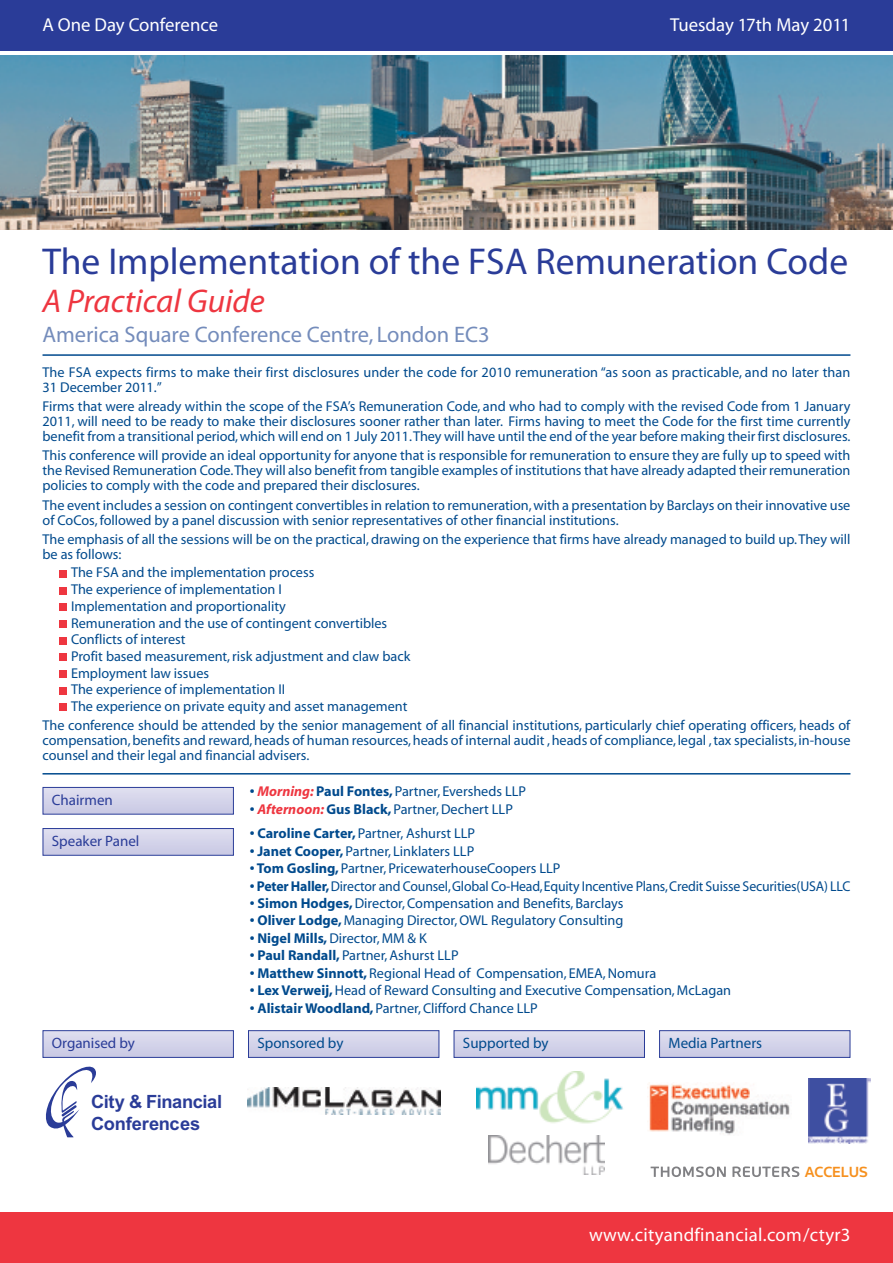
<style>
.page{position:relative;width:893px;height:1263px;background:#fff}
.page>*{position:absolute;margin:0;border:0;box-sizing:border-box;transform-origin:0 0}
.t1{font:37.5px "Myriad";color:#2a3c98}
.t2{font:italic 33px "Myriad";color:#ee3640}
.t3{font:22.5px "Myriad";color:#748cbb}
.t4{font:18.75px "Myriad";color:#fff}
.t5{font:700 18.3px/21.9px "Arial";letter-spacing:-.015em;color:#2a3c98}
.t6{font:500 15.3px "Knowledge";letter-spacing:-.005em;color:#f6901e}
.t7{font:15px "Myriad";color:#004a8d}
.t8{font:15px "Myriad";color:#2a3c98}
.t9{font:14.25px/15px "Myriad";color:#004a8d}
.s1{font-weight:700}
.s2{font-weight:700;font-style:italic;color:#ee3640}
</style>
<div class="page">
<hr style="left:0;top:391px;width:1px;height:31px;background:#dde2ef">
<hr style="left:0;top:425px;width:1px;height:31px;background:#dde2ef">
<hr style="left:0;top:458px;width:1px;height:31px;background:#dde2ef">
<hr style="left:0;top:491px;width:1px;height:31px;background:#dde2ef">
<hr style="left:0;top:525px;width:1px;height:31px;background:#dde2ef">
<hr style="left:0;top:351px;width:1px;height:38px;background:#b0bbd8">
<div style="left:0;top:0;width:893px;height:51px;background:#2a3c98"></div>
<img style="left:0;top:55px;width:893px;height:175px">
<div style="left:0;top:1212px;width:893px;height:51px;background:#ee3640"></div>
<svg style="left:46px;top:1066px;width:50px;height:71px"></svg>
<div style="left:43px;top:788px;width:190px;height:26px;background:#d3d3ea"></div>
<div style="left:43px;top:787px;width:191px;height:28px;border:1px solid #2a3c98"></div>
<div style="left:43px;top:829px;width:190px;height:26px;background:#d3d3ea"></div>
<div style="left:43px;top:828px;width:191px;height:28px;border:1px solid #2a3c98"></div>
<div style="left:43px;top:1031px;width:190px;height:26px;background:#d3d3ea"></div>
<div style="left:43px;top:1030px;width:191px;height:28px;border:1px solid #2a3c98"></div>
<div style="left:249px;top:1031px;width:189px;height:26px;background:#d3d3ea"></div>
<div style="left:248px;top:1030px;width:191px;height:28px;border:1px solid #2a3c98"></div>
<div style="left:454px;top:1031px;width:190px;height:26px;background:#d3d3ea"></div>
<div style="left:454px;top:1030px;width:191px;height:28px;border:1px solid #2a3c98"></div>
<div style="left:660px;top:1031px;width:189px;height:26px;background:#d3d3ea"></div>
<div style="left:659px;top:1030px;width:191px;height:28px;border:1px solid #2a3c98"></div>
<hr style="left:43px;top:354px;width:807px;height:2px;background:#004a8d">
<hr style="left:43px;top:773px;width:807px;height:1px;background:#004a8d">
<div style="left:60px;top:704px;width:7px;height:7px;background:#ee3640"></div>
<div style="left:60px;top:687px;width:7px;height:7px;background:#ee3640"></div>
<div style="left:60px;top:670px;width:7px;height:8px;background:#ee3640"></div>
<div style="left:60px;top:654px;width:7px;height:7px;background:#ee3640"></div>
<div style="left:60px;top:637px;width:7px;height:7px;background:#ee3640"></div>
<div style="left:60px;top:620px;width:7px;height:7px;background:#ee3640"></div>
<div style="left:60px;top:604px;width:7px;height:7px;background:#ee3640"></div>
<div style="left:60px;top:587px;width:7px;height:7px;background:#ee3640"></div>
<div style="left:60px;top:570px;width:7px;height:7px;background:#ee3640"></div>
<img style="left:248px;top:1087px;width:193px;height:27px">
<img style="left:477px;top:1071px;width:146px;height:53px">
<svg style="left:651px;top:1166px;width:148px;height:11px"></svg>
<img style="left:488px;top:1135px;width:117px;height:39px">
<img style="left:808px;top:1078px;width:63px;height:66px">
<img style="left:649px;top:1084px;width:141px;height:51px">
<h3 class="t4" style="left:43px;top:18px;width:177px">A One Day Conference</h3>
<h3 class="t4" style="left:670px;top:18px;width:182px">Tuesday 17th May 2011</h3>
<h1 class="t1" style="left:43px;top:247px;width:807px">The Implementation of the FSA Remuneration Code</h1>
<h2 class="t2" style="left:43px;top:288px;width:224px">A Practical Guide</h2>
<h3 class="t3" style="left:43px;top:326px;width:449px">America Square Conference Centre, London EC3</h3>
<p class="t9" style="left:43px;top:366px;width:809px">The FSA expects firms to make their first disclosures under the code for 2010 remuneration “as soon as practicable, and no later than<br>31 December 2011.”</p>
<p class="t9" style="left:43px;top:400px;width:809px;text-align:justify">Firms that were already within the scope of the FSA’s Remuneration Code, and who had to comply with the revised Code from 1 January 2011, will need to be ready to make their disclosures sooner rather than later. Firms having to meet the Code for the first time currently benefit from a transitional period,which will end on 1 July 2011.They will have until the end of the year before making their first disclosures.</p>
<p class="t9" style="left:43px;top:449px;width:809px;text-align:justify">This conference will provide an ideal opportunity for anyone that is responsible for remuneration to ensure they are fully up to speed with the Revised Remuneration Code.They will also benefit from tangible examples of institutions that have already adapted their remuneration policies to comply with the code and prepared their disclosures.</p>
<p class="t9" style="left:43px;top:499px;width:809px">The event includes a session on contingent convertibles in relation to remuneration,with a presentation by Barclays on their innovative use of CoCos,followed by a panel discussion with senior representatives of other financial institutions.</p>
<p class="t9" style="left:43px;top:533px;width:809px">The emphasis of all the sessions will be on the practical,drawing on the experience that firms have already managed to build up.They will be as follows:</p>
<p class="t9" style="left:71px;top:565px;width:341px;line-height:16.6px">The FSA and the implementation process<br>The experience of implementation I<br>Implementation and proportionality<br>Remuneration and the use of contingent convertibles Conflicts of interest<br>Profit based measurement,risk adjustment and claw back Employment law issues<br>The experience of implementation II<br>The experience on private equity and asset management</p>
<p class="t9" style="left:43px;top:719px;width:809px;text-align:justify">The conference should be attended by the senior management of all financial institutions, particularly chief operating officers, heads of compensation,benefits and reward,heads of human resources,heads of internal audit ,heads of compliance,legal ,tax specialists,in-house counsel and their legal and financial advisers.</p>
<p class="t8" style="left:52px;top:794px;width:62px">Chairmen</p>
<p class="t8" style="left:52px;top:835px;width:89px">Speaker Panel</p>
<p class="t9" style="left:250px;top:785px;width:278px"><span class="s1">•</span> <span class="s2">Morning:</span> <span class="s1">Paul Fontes,</span> Partner, Eversheds LLP</p>
<p class="t9" style="left:250px;top:802px;width:265px"><span class="s1">•</span> <span class="s2">Afternoon:</span> <span class="s1">Gus Black,</span> Partner,Dechert LLP</p>
<p class="t9" style="left:250px;top:827px;width:227px"><span class="s1">• Caroline Carter,</span> Partner, Ashurst LLP</p>
<p class="t9" style="left:250px;top:845px;width:226px"><span class="s1">• Janet Cooper,</span> Partner, Linklaters LLP</p>
<p class="t9" style="left:250px;top:862px;width:312px"><span class="s1">• Tom Gosling,</span> Partner, PricewaterhouseCoopers LLP</p>
<p class="t9" style="left:250px;top:879px;width:602px"><span class="s1">• Peter Haller,</span>Director and Counsel,Global Co-Head,Equity Incentive Plans,Credit Suisse Securities(USA) LLC</p>
<p class="t9" style="left:250px;top:897px;width:375px"><span class="s1">• Simon Hodges,</span>Director,Compensation and Benefits, Barclays</p>
<p class="t9" style="left:250px;top:914px;width:375px"><span class="s1">• Oliver Lodge,</span> Managing Director,OWL Regulatory Consulting</p>
<p class="t9" style="left:250px;top:932px;width:179px"><span class="s1">• Nigel Mills,</span>Director, MM &amp; K</p>
<p class="t9" style="left:250px;top:949px;width:210px"><span class="s1">• Paul Randall,</span> Partner,Ashurst LLP</p>
<p class="t9" style="left:250px;top:966px;width:408px"><span class="s1">• Matthew Sinnott,</span> Regional Head of Compensation, EMEA,Nomura</p>
<p class="t9" style="left:250px;top:984px;width:483px"><span class="s1">• Lex Verweij,</span>Head of Reward Consulting and Executive Compensation, McLagan</p>
<p class="t9" style="left:250px;top:1001px;width:290px"><span class="s1">• Alistair Woodland,</span> Partner,Clifford Chance LLP</p>
<p class="t8" style="left:52px;top:1037px;width:85px">Organised by</p>
<p class="t7" style="left:257px;top:1037px;width:88px">Sponsored by</p>
<p class="t7" style="left:463px;top:1037px;width:87px">Supported by</p>
<p class="t7" style="left:668px;top:1037px;width:95px">Media Partners</p>
<p class="t5" style="left:91px;top:1090px;width:133px">City &amp; Financial<br>Conferences</p>
<p class="t6" style="left:805px;top:1167px;width:64px">ACCELUS</p>
<h3 class="t4" style="left:589px;top:1228px;width:263px">www.cityandfinancial.com/ctyr3</h3>
</div>
